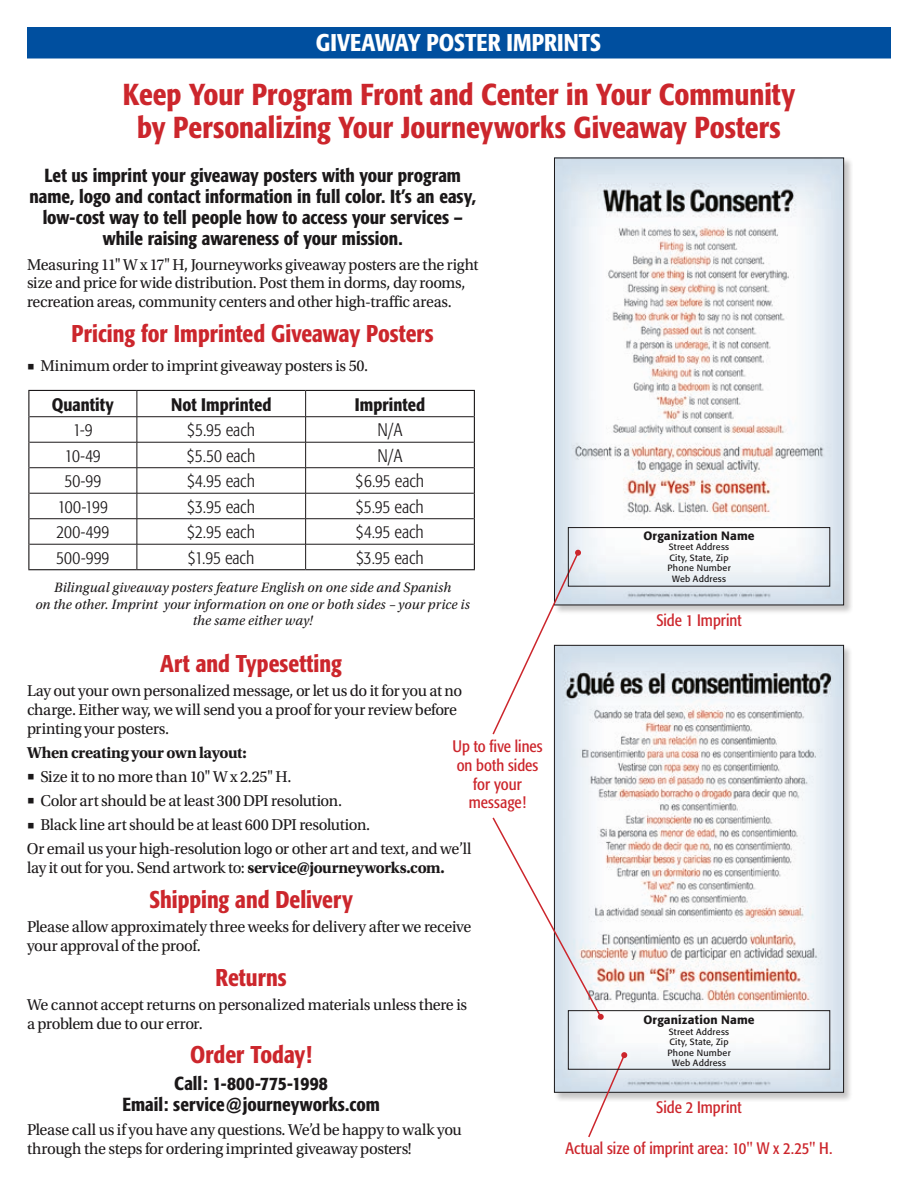
<style>
.page{position:relative;width:918px;height:1188px;background:#fff}
.page>*{position:absolute;margin:0;border:0;box-sizing:border-box;transform-origin:0 0}
.t1{font:500 condensed 30px/33px "Formata";color:#cc262c;text-align:center}
.t2{font:500 condensed 24px "Formata";color:#cc262c}
.t3{font:500 condensed 24px "Formata";letter-spacing:.005em;color:#fff}
.t4{font:500 condensed 18.75px/21px "Formata";color:#1b1819;text-align:center}
.t5{font:300 condensed 18px "Formata";color:#1b1819}
.t6{font:500 condensed 18px "Formata";color:#1b1819}
.t7{font:16.5px/18.8px "Utopia Std";letter-spacing:-.02em;color:#1b1819}
.t8{font:condensed 16.5px/18.8px "Formata";color:#cc262c;text-align:center}
.t9{font:700 16.5px "Utopia Std";letter-spacing:-.025em;color:#1b1819}
.t10{font:italic 14.25px/16.5px "Utopia Std";letter-spacing:.005em;color:#1b1819;text-align:center}
.t11{font:500 12px "Formata";letter-spacing:.015em;color:#1b1819}
.t12{font:9px/10.5px "Formata";letter-spacing:.025em;color:#1b1819;text-align:center}
.s1{font-weight:700}
</style>
<div class="page">
<div style="left:27px;top:27px;width:864px;height:31px;background:#004f9f"></div>
<div style="left:554px;top:157px;width:299px;height:458px;background:#1b1819;opacity:.25"></div>
<img style="left:556px;top:160px;width:286px;height:443px">
<div style="left:554px;top:158px;width:290px;height:447px;border:1px solid #1b1819"></div>
<div style="left:554px;top:644px;width:299px;height:458px;background:#1b1819;opacity:.25"></div>
<img style="left:556px;top:647px;width:286px;height:444px">
<svg style="left:492px;top:550px;width:89px;height:186px"></svg>
<svg style="left:492px;top:816px;width:112px;height:204px"></svg>
<svg style="left:587px;top:1052px;width:40px;height:86px"></svg>
<div style="left:568px;top:527px;width:262px;height:60px;border:1px solid #1b1819"></div>
<div style="left:568px;top:1010px;width:262px;height:60px;border:1px solid #1b1819"></div>
<hr style="left:28px;top:390px;width:109px;height:1px;background:#1b1819">
<hr style="left:137px;top:390px;width:169px;height:1px;background:#1b1819">
<hr style="left:306px;top:390px;width:169px;height:1px;background:#1b1819">
<svg style="left:28px;top:391px;width:1px;height:178px"></svg>
<svg style="left:474px;top:391px;width:1px;height:178px"></svg>
<hr style="left:29px;top:416px;width:108px;height:1px;background:#1b1819">
<hr style="left:137px;top:416px;width:169px;height:1px;background:#1b1819">
<hr style="left:306px;top:416px;width:168px;height:1px;background:#1b1819">
<hr style="left:29px;top:442px;width:108px;height:1px;background:#1b1819">
<hr style="left:137px;top:442px;width:169px;height:1px;background:#1b1819">
<hr style="left:306px;top:442px;width:168px;height:1px;background:#1b1819">
<hr style="left:29px;top:467px;width:108px;height:1px;background:#1b1819">
<hr style="left:137px;top:467px;width:169px;height:1px;background:#1b1819">
<hr style="left:306px;top:467px;width:168px;height:1px;background:#1b1819">
<hr style="left:29px;top:493px;width:108px;height:1px;background:#1b1819">
<hr style="left:137px;top:493px;width:169px;height:1px;background:#1b1819">
<hr style="left:306px;top:493px;width:168px;height:1px;background:#1b1819">
<hr style="left:29px;top:518px;width:108px;height:1px;background:#1b1819">
<hr style="left:137px;top:518px;width:169px;height:1px;background:#1b1819">
<hr style="left:306px;top:518px;width:168px;height:1px;background:#1b1819">
<svg style="left:137px;top:391px;width:1px;height:178px"></svg>
<svg style="left:305px;top:391px;width:1px;height:178px"></svg>
<hr style="left:28px;top:569px;width:109px;height:1px;background:#1b1819">
<hr style="left:137px;top:569px;width:169px;height:1px;background:#1b1819">
<hr style="left:306px;top:569px;width:169px;height:1px;background:#1b1819">
<hr style="left:29px;top:544px;width:108px;height:1px;background:#1b1819">
<hr style="left:137px;top:544px;width:169px;height:1px;background:#1b1819">
<hr style="left:306px;top:544px;width:168px;height:1px;background:#1b1819">
<h2 class="t3" style="left:316px;top:28px;width:287px">GIVEAWAY POSTER IMPRINTS</h2>
<h1 class="t1" style="left:123px;top:78px;width:674px">Keep Your Program Front and Center in Your Community by Personalizing Your Journeyworks Giveaway Posters</h1>
<p class="t4" style="left:29px;top:165px;width:448px">Let us imprint your giveaway posters with your program name, logo and contact information in full color. It’s an easy, low-cost way to tell people how to access your services – while raising awareness of your mission.</p>
<p class="t7" style="left:27px;top:255px;width:453px">Measuring 11" W x 17" H, Journeyworks giveaway posters are the right size and price for wide distribution. Post them in dorms, day rooms, recreation areas, community centers and other high-traffic areas.</p>
<h2 class="t2" style="left:72px;top:319px;width:364px">Pricing for Imprinted Giveaway Posters</h2>
<p class="t7" style="left:27px;top:357px;width:343px">■ Minimum order to imprint giveaway posters is 50.</p>
<p class="t6" style="left:52px;top:393px;width:63px">Quantity</p>
<p class="t6" style="left:171px;top:393px;width:102px">Not Imprinted</p>
<p class="t6" style="left:355px;top:393px;width:72px">Imprinted</p>
<p class="t5" style="left:73px;top:420px;width:21px">1-9</p>
<p class="t5" style="left:188px;top:420px;width:69px">$5.95 each</p>
<p class="t5" style="left:377px;top:420px;width:27px">N/A</p>
<p class="t5" style="left:65px;top:445px;width:37px">10-49</p>
<p class="t5" style="left:187px;top:445px;width:70px">$5.50 each</p>
<p class="t5" style="left:377px;top:445px;width:27px">N/A</p>
<p class="t5" style="left:64px;top:471px;width:38px">50-99</p>
<p class="t5" style="left:188px;top:471px;width:69px">$4.95 each</p>
<p class="t5" style="left:356px;top:471px;width:70px">$6.95 each</p>
<p class="t5" style="left:58px;top:496px;width:52px">100-199</p>
<p class="t5" style="left:188px;top:496px;width:69px">$3.95 each</p>
<p class="t5" style="left:356px;top:496px;width:69px">$5.95 each</p>
<p class="t5" style="left:57px;top:522px;width:54px">200-499</p>
<p class="t5" style="left:188px;top:522px;width:69px">$2.95 each</p>
<p class="t5" style="left:356px;top:522px;width:69px">$4.95 each</p>
<p class="t5" style="left:56px;top:547px;width:55px">500-999</p>
<p class="t5" style="left:188px;top:547px;width:68px">$1.95 each</p>
<p class="t5" style="left:356px;top:547px;width:69px">$3.95 each</p>
<p class="t10" style="left:35px;top:580px;width:436px">Bilingual giveaway posters feature English on one side and Spanish<br>on the other. Imprint your information on one or both sides – your price is the same either way!</p>
<h2 class="t2" style="left:160px;top:649px;width:183px">Art and Typesetting</h2>
<p class="t7" style="left:27px;top:682px;width:437px">Lay out your own personalized message, or let us do it for you at no charge. Either way, we will send you a proof for your review before printing your posters.</p>
<p class="t9" style="left:27px;top:743px;width:221px">When creating your own layout:</p>
<p class="t7" style="left:27px;top:768px;width:266px">■ Size it to no more than 10" W x 2.25" H.</p>
<p class="t7" style="left:27px;top:792px;width:317px">■ Color art should be at least 300 DPI resolution.</p>
<p class="t7" style="left:27px;top:813px;width:446px;line-height:24.2px">■ Black line art should be at least 600 DPI resolution.<br>Or email us your high-resolution logo or other art and text, and we’ll</p>
<p class="t7" style="left:27px;top:859px;width:419px">lay it out for you. Send artwork to: <span class="s1">service@journeyworks.com.</span></p>
<h2 class="t2" style="left:149px;top:885px;width:205px">Shipping and Delivery</h2>
<p class="t7" style="left:27px;top:918px;width:446px">Please allow approximately three weeks for delivery after we receive your approval of the proof.</p>
<h2 class="t2" style="left:215px;top:963px;width:73px">Returns</h2>
<p class="t7" style="left:27px;top:995px;width:442px">We cannot accept returns on personalized materials unless there is a problem due to our error.</p>
<h2 class="t2" style="left:190px;top:1040px;width:123px">Order Today!</h2>
<p class="t4" style="left:122px;top:1073px;width:259px">Call: 1-800-775-1998<br>Email: service@journeyworks.com</p>
<p class="t7" style="left:27px;top:1121px;width:436px">Please call us if you have any questions. We’d be happy to walk you through the steps for ordering imprinted giveaway posters!</p>
<p class="t8" style="left:452px;top:737px;width:92px">Up to five lines on both sides for your message!</p>
<p class="t11" style="left:643px;top:528px;width:113px">Organization Name</p>
<p class="t12" style="left:667px;top:542px;width:65px">Street Address<br>City, State, Zip<br>Phone Number<br>Web Address</p>
<p class="t8" style="left:656px;top:611px;width:87px">Side 1 Imprint</p>
<p class="t11" style="left:643px;top:1013px;width:113px">Organization Name</p>
<p class="t12" style="left:667px;top:1026px;width:65px">Street Address<br>City, State, Zip<br>Phone Number<br>Web Address</p>
<p class="t8" style="left:656px;top:1098px;width:87px">Side 2 Imprint</p>
<p class="t8" style="left:565px;top:1139px;width:269px">Actual size of imprint area: 10" W x 2.25" H.</p>
</div>
